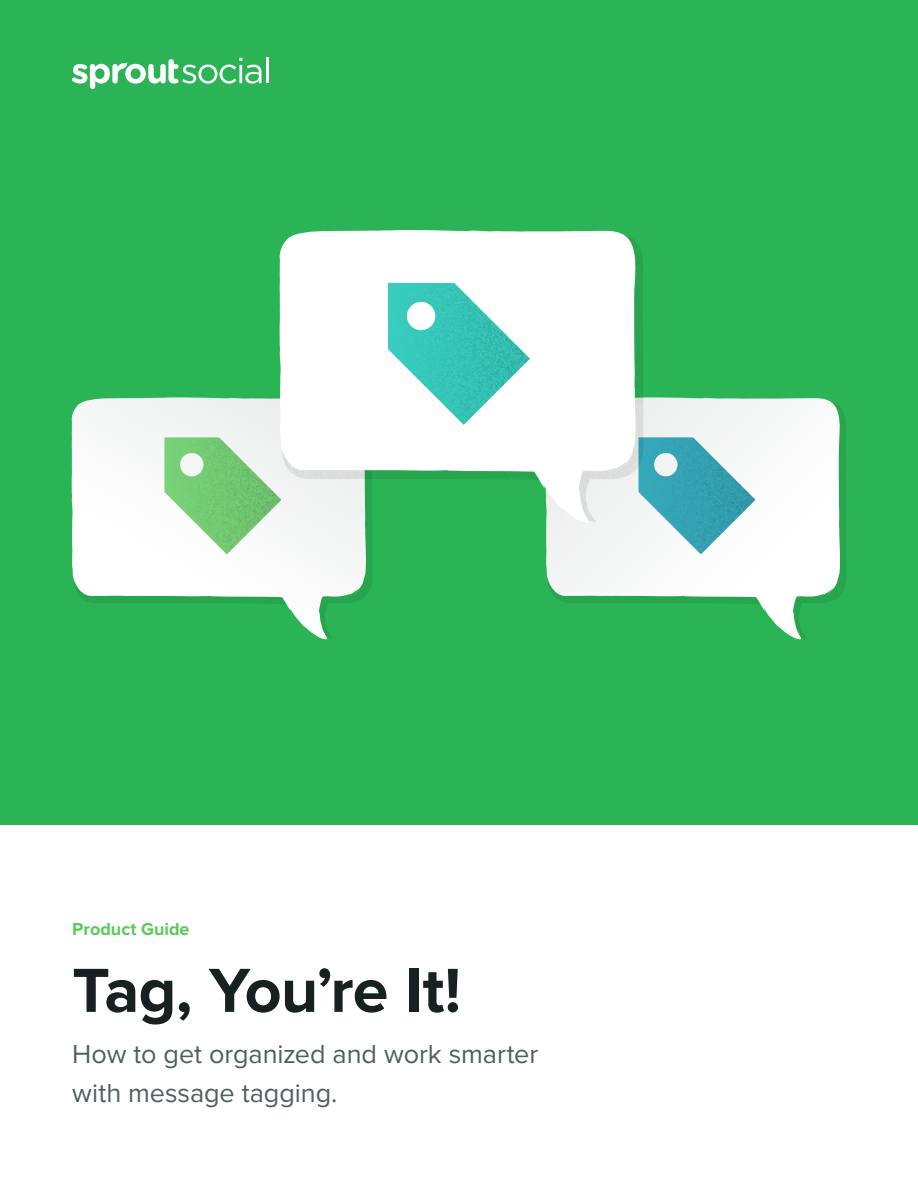
<style>
.page{position:relative;width:918px;height:1188px;background:#fff}
.page>*{position:absolute;margin:0;border:0;box-sizing:border-box;transform-origin:0 0}
.t1{font:700 64.5px "Proxima Nova";letter-spacing:-.015em;color:#172121}
.t2{font:27px/39px "Proxima Nova";letter-spacing:-.005em;color:#515e5f}
.t3{font:700 18px "Proxima Nova";color:#59cb59}
</style>
<div class="page">
<div style="left:0;top:0;width:918px;height:825px;background:#2bb456"></div>
<hr style="left:266px;top:57px;width:2px;height:26px;background:#fff">
<svg style="left:72px;top:58px;width:189px;height:31px"></svg>
<img style="left:805px;top:401px;width:41px;height:238px">
<svg style="left:546px;top:398px;width:259px;height:242px"></svg>
<svg style="left:835px;top:567px;width:6px;height:18px"></svg>
<img style="left:331px;top:525px;width:41px;height:114px">
<svg style="left:71px;top:398px;width:260px;height:242px"></svg>
<svg style="left:361px;top:567px;width:6px;height:18px"></svg>
<svg style="left:278px;top:230px;width:360px;height:295px;background:#e1f3e6"></svg>
<svg style="left:630px;top:435px;width:125px;height:119px;background:#8ec8d2"></svg>
<svg style="left:608px;top:467px;width:6px;height:2px"></svg>
<svg style="left:164px;top:437px;width:117px;height:117px;background:#aadcaa"></svg>
<img style="left:388px;top:283px;width:142px;height:142px">
<p class="t3" style="left:72px;top:921px;width:119px">Product Guide</p>
<h1 class="t1" style="left:72px;top:961px;width:390px">Tag, You’re It!</h1>
<p class="t2" style="left:72px;top:1036px;width:468px">How to get organized and work smarter with message tagging.</p>
</div>
